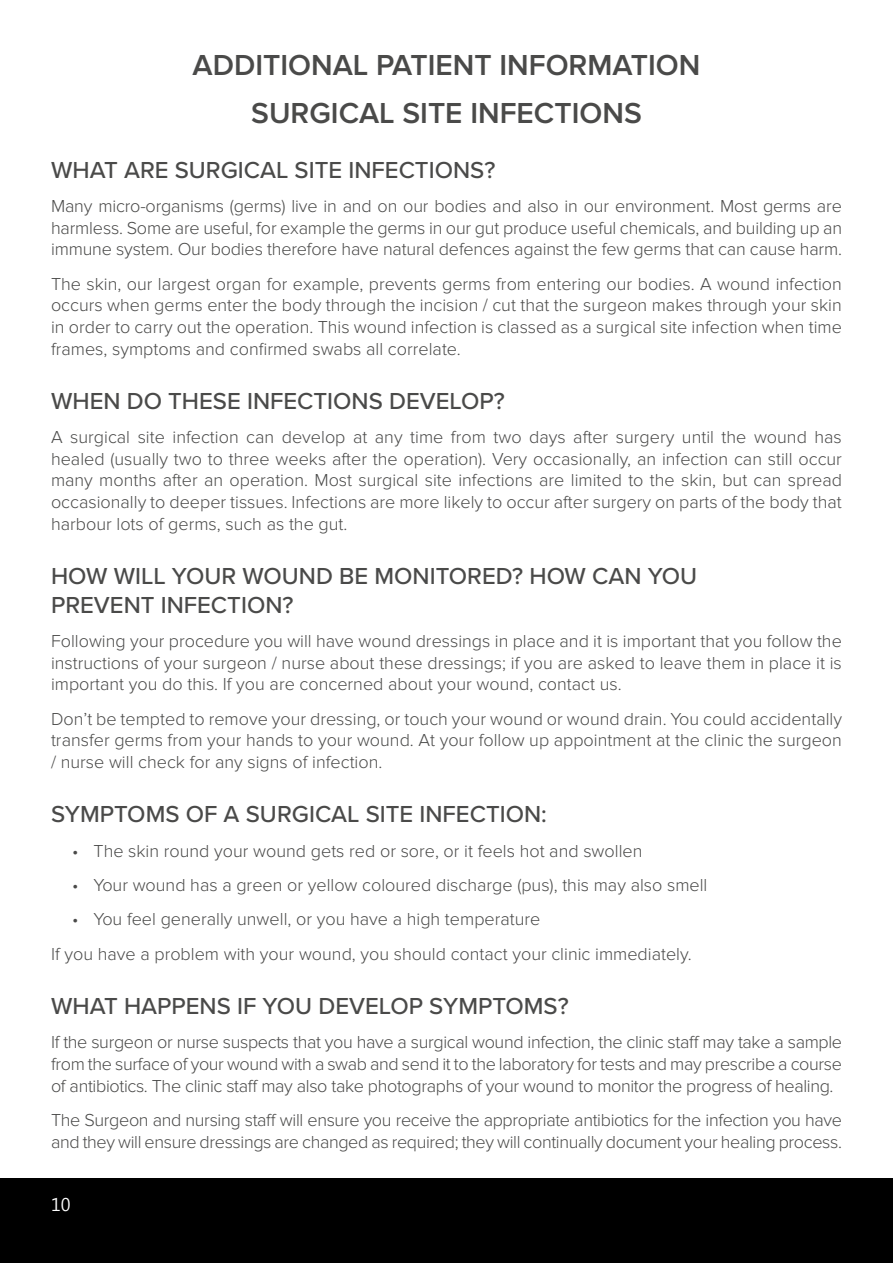
<style>
.page{position:relative;width:893px;height:1263px;background:#fff}
.page>*{position:absolute;margin:0;border:0;box-sizing:border-box;transform-origin:0 0}
.t1{font:600 30px/48.8px "Proxima Nova";color:#4a4a49;text-align:center}
.t2{font:500 24px/28.8px "Proxima Nova";color:#4a4a49}
.t3{font:300 18px/21.6px "Proxima Nova";color:#4a4a49;text-align:justify}
.t4{font:300 18px/21.6px "Proxima Nova";letter-spacing:-.02em;color:#4a4a49}
.t5{font:18px "Malgun Gothic";color:#fff}
</style>
<div class="page">
<div style="left:0;top:1178px;width:893px;height:85px;background:#000"></div>
<h1 class="t1" style="left:193px;top:41px;width:509px">ADDITIONAL PATIENT INFORMATION<br>SURGICAL SITE INFECTIONS</h1>
<h2 class="t2" style="left:51px;top:155px;width:446px">WHAT ARE SURGICAL SITE INFECTIONS?</h2>
<p class="t3" style="left:51px;top:196px;width:792px">Many micro-organisms (germs) live in and on our bodies and also in our environment. Most germs are harmless. Some are useful, for example the germs in our gut produce useful chemicals, and building up an immune system. Our bodies therefore have natural defences against the few germs that can cause harm.</p>
<p class="t3" style="left:51px;top:273px;width:792px">The skin, our largest organ for example, prevents germs from entering our bodies. A wound infection occurs when germs enter the body through the incision / cut that the surgeon makes through your skin in order to carry out the operation. This wound infection is classed as a surgical site infection when time frames, symptoms and confirmed swabs all correlate.</p>
<h2 class="t2" style="left:51px;top:386px;width:455px">WHEN DO THESE INFECTIONS DEVELOP?</h2>
<p class="t3" style="left:51px;top:427px;width:792px">A surgical site infection can develop at any time from two days after surgery until the wound has healed (usually two to three weeks after the operation). Very occasionally, an infection can still occur many months after an operation. Most surgical site infections are limited to the skin, but can spread occasionally to deeper tissues. Infections are more likely to occur after surgery on parts of the body that harbour lots of germs, such as the gut.</p>
<h2 class="t2" style="left:51px;top:561px;width:648px">HOW WILL YOUR WOUND BE MONITORED? HOW CAN YOU<br>PREVENT INFECTION?</h2>
<p class="t3" style="left:51px;top:630px;width:792px">Following your procedure you will have wound dressings in place and it is important that you follow the instructions of your surgeon / nurse about these dressings; if you are asked to leave them in place it is important you do this. If you are concerned about your wound, contact us.</p>
<p class="t3" style="left:51px;top:708px;width:792px">Don’t be tempted to remove your dressing, or touch your wound or wound drain. You could accidentally transfer germs from your hands to your wound. At your follow up appointment at the clinic the surgeon / nurse will check for any signs of infection.</p>
<h2 class="t2" style="left:51px;top:799px;width:497px">SYMPTOMS OF A SURGICAL SITE INFECTION:</h2>
<p class="t3" style="left:72px;top:840px;width:572px">• The skin round your wound gets red or sore, or it feels hot and swollen</p>
<p class="t3" style="left:72px;top:874px;width:637px">• Your wound has a green or yellow coloured discharge (pus), this may also smell</p>
<p class="t3" style="left:51px;top:902px;width:642px;line-height:34.3px;text-indent:21px">• You feel generally unwell, or you have a high temperature<br>If you have a problem with your wound, you should contact your clinic immediately.</p>
<h2 class="t2" style="left:51px;top:991px;width:519px">WHAT HAPPENS IF YOU DEVELOP SYMPTOMS?</h2>
<p class="t3" style="left:51px;top:1032px;width:792px">If the surgeon or nurse suspects that you have a surgical wound infection, the clinic staff may take a sample from the surface of your wound with a swab and send it to the laboratory for tests and may prescribe a course of antibiotics. The clinic staff may also take photographs of your wound to monitor the progress of healing.</p>
<p class="t4" style="left:51px;top:1109px;width:792px">The Surgeon and nursing staff will ensure you receive the appropriate antibiotics for the infection you have and they will ensure dressings are changed as required; they will continually document your healing process.</p>
<p class="t5" style="left:51px;top:1194px;width:21px">10</p>
</div>
